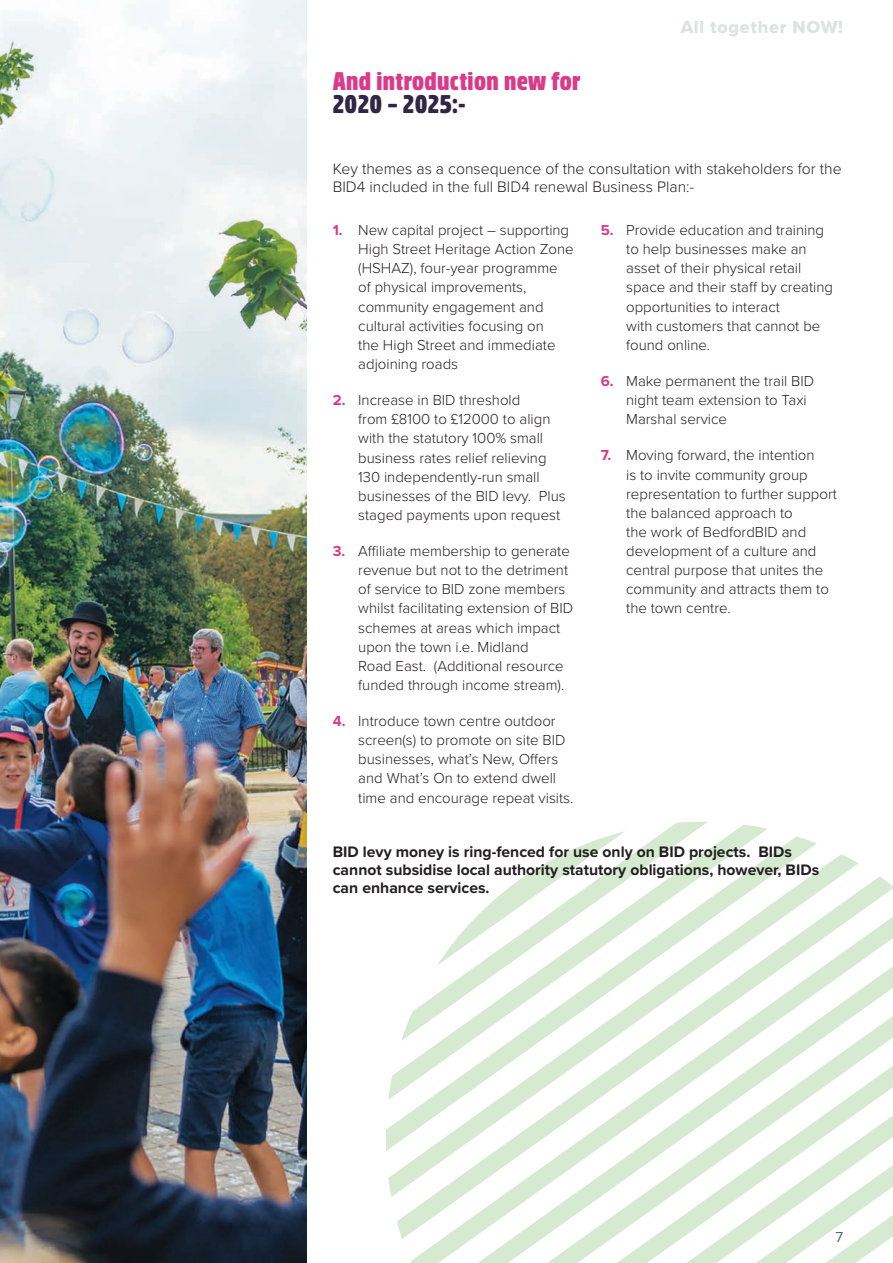
<style>
.page{position:relative;width:893px;height:1263px;background:#fff}
.page>*{position:absolute;margin:0;border:0;box-sizing:border-box;transform-origin:0 0}
.t1{font:900 25.5px "Rockeby Cd";letter-spacing:.015em;color:#d93a8a}
.t2{font:900 25.5px "Rockeby Cd";letter-spacing:.015em;color:#2f2746}
.t3{font:18px "Proxima Nova Extrabld";letter-spacing:.04em;color:#dde2e4}
.t4{font:700 15.75px/18px "Proxima Nova";color:#231f20}
.t5{font:300 15.75px/18px "Proxima Nova";color:#231f20}
.t6{font:300 15px/19.2px "Proxima Nova";color:#231f20}
.t7{font:15px "Proxima Nova";color:#4e6872}
.s1{font-weight:700;color:#d93a8a}
</style>
<div class="page">
<svg style="left:609px;top:822px;width:98px;height:14px"></svg>
<svg style="left:386px;top:836px;width:431px;height:315px"></svg>
<svg style="left:388px;top:854px;width:470px;height:343px"></svg>
<svg style="left:397px;top:876px;width:496px;height:363px"></svg>
<svg style="left:411px;top:902px;width:482px;height:361px"></svg>
<img style="left:0;top:0;width:306px;height:1263px">
<h1 class="t1" style="left:333px;top:66px;width:249px">And introduction new for</h1>
<h1 class="t2" style="left:333px;top:88px;width:134px">2020 – 2025:-</h1>
<p class="t3" style="left:681px;top:17px;width:164px">All together NOW!</p>
<p class="t5" style="left:333px;top:160px;width:510px">Key themes as a consequence of the consultation with stakeholders for the<br>BID4 included in the full BID4 renewal Business Plan:-</p>
<p class="t6" style="left:358px;top:221px;width:217px;text-indent:-26px"><span class="s1">1.</span> New capital project – supporting<br>High Street Heritage Action Zone (HSHAZ), four-year programme of physical improvements, community engagement and cultural activities focusing on<br>the High Street and immediate adjoining roads</p>
<p class="t6" style="left:358px;top:391px;width:209px;text-indent:-26px"><span class="s1">2.</span> Increase in BID threshold<br>from £8100 to £12000 to align with the statutory 100% small business rates relief relieving<br>130 independently-run small businesses of the BID levy. Plus staged payments upon request</p>
<p class="t6" style="left:358px;top:542px;width:216px;text-indent:-26px"><span class="s1">3.</span> Affiliate membership to generate revenue but not to the detriment of service to BID zone members whilst facilitating extension of BID schemes at areas which impact upon the town i.e. Midland<br>Road East. (Additional resource funded through income stream).</p>
<p class="t6" style="left:358px;top:712px;width:217px;text-indent:-26px"><span class="s1">4.</span> Introduce town centre outdoor screen(s) to promote on site BID businesses, what’s New, Offers and What’s On to extend dwell time and encourage repeat visits.</p>
<p class="t6" style="left:626px;top:221px;width:208px;text-indent:-26px"><span class="s1">5.</span> Provide education and training to help businesses make an asset of their physical retail space and their staff by creating opportunities to interact<br>with customers that cannot be found online.</p>
<p class="t6" style="left:626px;top:372px;width:190px;text-indent:-26px"><span class="s1">6.</span> Make permanent the trail BID night team extension to Taxi<br>Marshal service</p>
<p class="t6" style="left:626px;top:446px;width:212px;text-indent:-26px"><span class="s1">7.</span> Moving forward, the intention<br>is to invite community group representation to further support the balanced approach to<br>the work of BedfordBID and development of a culture and central purpose that unites the community and attracts them to the town centre.</p>
<p class="t4" style="left:333px;top:843px;width:488px">BID levy money is ring-fenced for use only on BID projects. BIDs cannot subsidise local authority statutory obligations, however, BIDs can enhance services.</p>
<p class="t7" style="left:835px;top:1228px;width:9px">7</p>
</div>
